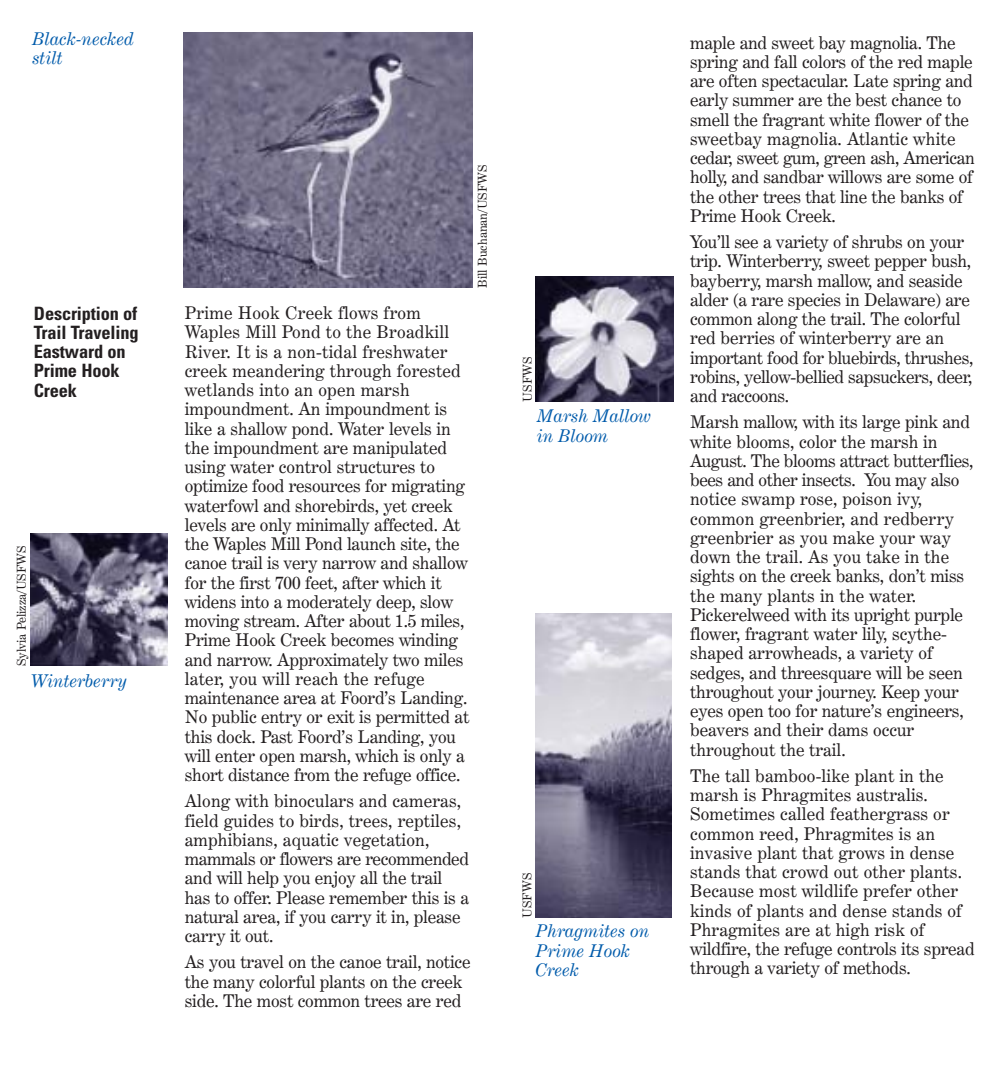
<style>
.page{position:relative;width:1008px;height:1071px;background:#fff}
.page>*{position:absolute;margin:0;border:0;box-sizing:border-box;transform-origin:0 0}
.t1{font:700 condensed 18.38px/19.2px "Univers";letter-spacing:-.01em;color:#231f20}
.t2{font:17.5px/19.2px "Century Expanded BT";letter-spacing:-.01em;color:#231f20}
.t3{font:17.5px/19.2px "Century Expanded BT";letter-spacing:.01em;color:#231f20}
.t4{font:italic 17.5px/19.2px "Century Expanded BT";color:#015bab}
.t5{font:12.25px "Century Expanded BT";color:#231f20}
</style>
<div class="page">
<img style="left:184px;top:33px;width:288px;height:255px">
<img style="left:31px;top:533px;width:136px;height:133px">
<img style="left:536px;top:277px;width:138px;height:124px">
<img style="left:536px;top:614px;width:136px;height:303px">
<p class="t4" style="left:32px;top:31px;width:103px">Black-necked stilt</p>
<p class="t1" style="left:34px;top:305px;width:106px">Description of<br>Trail Traveling<br>Eastward on<br>Prime Hook<br>Creek</p>
<p class="t5" style="left:17px;top:666px;width:122px;rotate:-90deg">Sylvia Pelizza/USFWS</p>
<p class="t4" style="left:31px;top:673px;width:98px">Winterberry</p>
<p class="t5" style="left:478px;top:288px;width:125px;rotate:-90deg">Bill Buchanan/USFWS</p>
<p class="t2" style="left:185px;top:305px;width:286px">Prime Hook Creek flows from Waples Mill Pond to the Broadkill River. It is a non-tidal freshwater creek meandering through forested wetlands into an open marsh impoundment. An impoundment is like a shallow pond. Water levels in the impoundment are manipulated using water control structures to optimize food resources for migrating waterfowl and shorebirds, yet creek levels are only minimally affected. At the Waples Mill Pond launch site, the canoe trail is very narrow and shallow for the first 700 feet, after which it widens into a moderately deep, slow moving stream. After about 1.5 miles, Prime Hook Creek becomes winding and narrow. Approximately two miles later, you will reach the refuge maintenance area at Foord’s Landing.<br>No public entry or exit is permitted at this dock. Past Foord’s Landing, you will enter open marsh, which is only a short distance from the refuge office.</p>
<p class="t2" style="left:185px;top:793px;width:286px">Along with binoculars and cameras, field guides to birds, trees, reptiles, amphibians, aquatic vegetation, mammals or flowers are recommended and will help you enjoy all the trail has to offer. Please remember this is a natural area, if you carry it in, please carry it out.</p>
<p class="t2" style="left:185px;top:954px;width:287px">As you travel on the canoe trail, notice the many colorful plants on the creek side. The most common trees are red</p>
<p class="t5" style="left:523px;top:402px;width:47px;rotate:-90deg">USFWS</p>
<p class="t4" style="left:537px;top:409px;width:116px">Marsh Mallow in Bloom</p>
<p class="t5" style="left:523px;top:918px;width:47px;rotate:-90deg">USFWS</p>
<p class="t4" style="left:536px;top:924px;width:115px">Phragmites on<br>Prime Hook<br>Creek</p>
<p class="t2" style="left:690px;top:35px;width:286px">maple and sweet bay magnolia. The spring and fall colors of the red maple are often spectacular. Late spring and early summer are the best chance to smell the fragrant white flower of the sweetbay magnolia. Atlantic white cedar, sweet gum, green ash, American holly, and sandbar willows are some of the other trees that line the banks of Prime Hook Creek.</p>
<p class="t2" style="left:690px;top:234px;width:285px">You’ll see a variety of shrubs on your trip. Winterberry, sweet pepper bush, bayberry, marsh mallow, and seaside alder (a rare species in Delaware) are common along the trail. The colorful red berries of winterberry are an important food for bluebirds, thrushes, robins, yellow-bellied sapsuckers, deer, and raccoons.</p>
<p class="t2" style="left:690px;top:415px;width:285px">Marsh mallow, with its large pink and white blooms, color the marsh in August. The blooms attract butterflies, bees and other insects. You may also notice swamp rose, poison ivy, common greenbrier, and redberry greenbrier as you make your way down the trail. As you take in the sights on the creek banks, don’t miss the many plants in the water.<br>Pickerelweed with its upright purple flower, fragrant water lily, scythe&shy;shaped arrowheads, a variety of sedges, and threesquare will be seen throughout your journey. Keep your eyes open too for nature’s engineers, beavers and their dams occur throughout the trail.</p>
<p class="t3" style="left:690px;top:768px;width:286px">The tall bamboo-like plant in the marsh is Phragmites australis.<br>Sometimes called feathergrass or common reed, Phragmites is an invasive plant that grows in dense stands that crowd out other plants.<br>Because most wildlife prefer other kinds of plants and dense stands of Phragmites are at high risk of wildfire, the refuge controls its spread through a variety of methods.</p>
</div>
